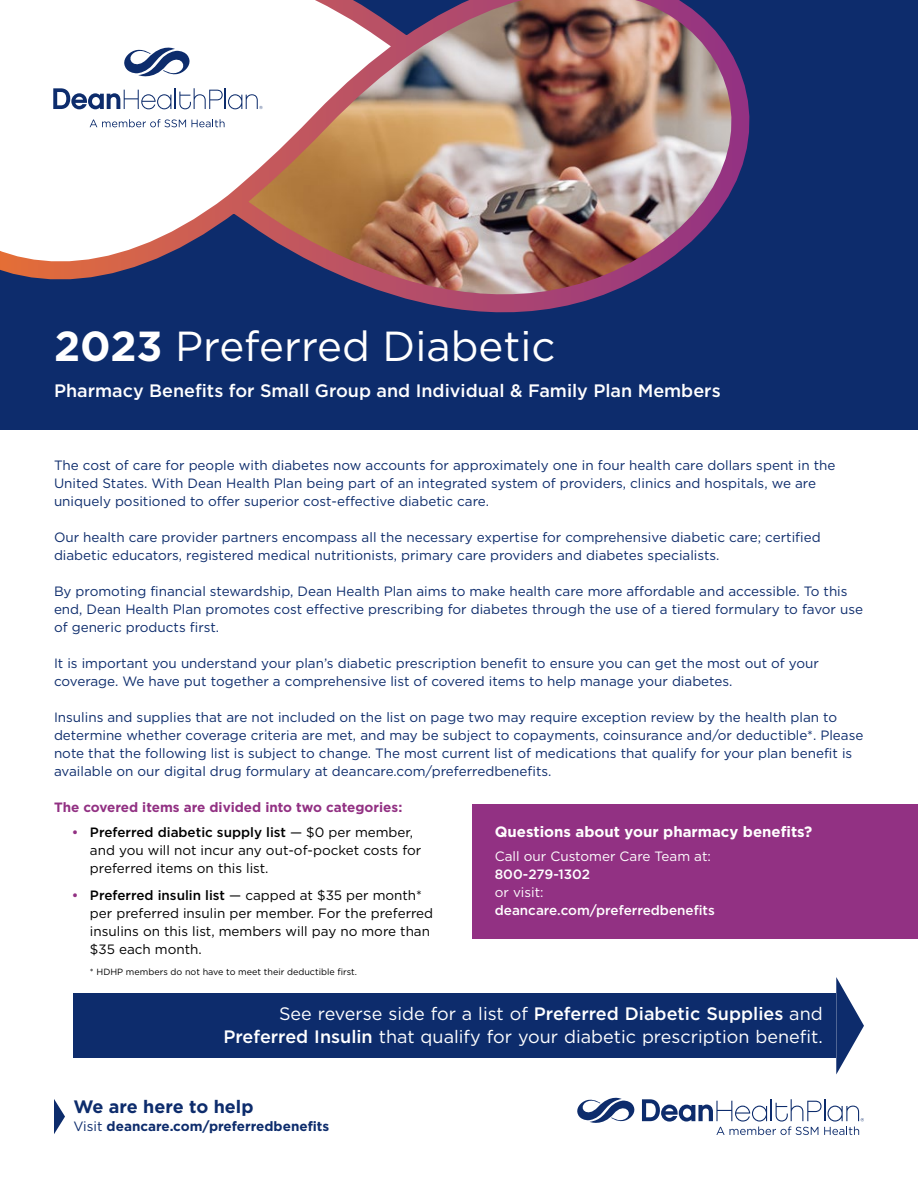
<style>
.page{position:relative;width:918px;height:1188px;background:#fff}
.page>*{position:absolute;margin:0;border:0;box-sizing:border-box;transform-origin:0 0}
.t1{font:42px "Gotham";color:#fff}
.t2{font:18px/22.5px "Gotham";color:#fff;text-align:right}
.t3{font:500 18px "Gotham";color:#fff}
.t4{font:700 18px "Gotham";color:#0d2c6c}
.t5{font:700 15px "Gotham";color:#fff}
.t6{font:13.5px/18px "Gotham";color:#0d2c6c}
.t7{font:13.5px/18px "Gotham";color:#000}
.t8{font:700 13.5px "Gotham";color:#923183}
.t9{font:500 13.5px "Gotham";color:#fff}
.t10{font:700 13.5px "Gotham";color:#0d2c6c}
.t11{font:13.5px "Gotham";color:#fff}
.t12{font:9px "Gotham";color:#000}
.s1{font-weight:700}
.s2{font-weight:500;color:#923183}
.s3{font-weight:500}
.s4{font-weight:400}
</style>
<div class="page">
<svg style="left:577px;top:1097px;width:58px;height:26px"></svg>
<svg style="left:642px;top:1099px;width:222px;height:36px"></svg>
<div style="left:0;top:0;width:918px;height:429px;background:#0d2c6c"></div>
<img style="left:0;top:0;width:750px;height:313px">
<svg style="left:53px;top:88px;width:210px;height:21px;background:#c0c8d8"></svg>
<svg style="left:123px;top:42px;width:67px;height:39px"></svg>
<svg style="left:90px;top:119px;width:135px;height:8px"></svg>
<svg style="left:54px;top:1099px;width:11px;height:35px"></svg>
<div style="left:472px;top:804px;width:446px;height:135px;background:#923183"></div>
<div style="left:73px;top:993px;width:763px;height:65px;background:#0d2c6c"></div>
<svg style="left:836px;top:977px;width:28px;height:97px"></svg>
<h1 class="t1" style="left:54px;top:320px;width:503px"><span class="s1">2023</span> Preferred Diabetic</h1>
<h2 class="t3" style="left:54px;top:379px;width:668px">Pharmacy Benefits for Small Group and Individual &amp; Family Plan Members</h2>
<p class="t6" style="left:54px;top:456px;width:783px">The cost of care for people with diabetes now accounts for approximately one in four health care dollars spent in the<br>United States. With Dean Health Plan being part of an integrated system of providers, clinics and hospitals, we are uniquely positioned to offer superior cost-effective diabetic care.</p>
<p class="t6" style="left:54px;top:528px;width:768px">Our health care provider partners encompass all the necessary expertise for comprehensive diabetic care; certified diabetic educators, registered medical nutritionists, primary care providers and diabetes specialists.</p>
<p class="t6" style="left:54px;top:582px;width:811px">By promoting financial stewardship, Dean Health Plan aims to make health care more affordable and accessible. To this end, Dean Health Plan promotes cost effective prescribing for diabetes through the use of a tiered formulary to favor use of generic products first.</p>
<p class="t6" style="left:54px;top:654px;width:767px">It is important you understand your plan’s diabetic prescription benefit to ensure you can get the most out of your coverage. We have put together a comprehensive list of covered items to help manage your diabetes.</p>
<p class="t6" style="left:54px;top:708px;width:811px">Insulins and supplies that are not included on the list on page two may require exception review by the health plan to determine whether coverage criteria are met, and may be subject to copayments, coinsurance and/or deductible*. Please note that the following list is subject to change. The most current list of medications that qualify for your plan benefit is available on our digital drug formulary at deancare.com/preferredbenefits.</p>
<p class="t8" style="left:54px;top:798px;width:350px">The covered items are divided into two categories:</p>
<p class="t7" style="left:90px;top:822px;width:333px;text-indent:-18px"><span class="s2">•</span> <span class="s3">Preferred diabetic supply list</span> — $0 per member, and you will not incur any out-of-pocket costs for preferred items on this list.</p>
<p class="t7" style="left:90px;top:885px;width:345px;text-indent:-18px"><span class="s2">•</span> <span class="s3">Preferred insulin list</span> — capped at $35 per month* per preferred insulin per member. For the preferred insulins on this list, members will pay no more than $35 each month.</p>
<p class="t12" style="left:90px;top:966px;width:268px">* HDHP members do not have to meet their deductible first.</p>
<p class="t5" style="left:495px;top:821px;width:319px">Questions about your pharmacy benefits?</p>
<p class="t11" style="left:495px;top:848px;width:218px">Call our Customer Care Team at:</p>
<p class="t9" style="left:495px;top:866px;width:97px">800-279-1302</p>
<p class="t11" style="left:495px;top:884px;width:50px">or visit:</p>
<p class="t9" style="left:495px;top:902px;width:222px">deancare.com/preferredbenefits</p>
<h2 class="t2" style="left:223px;top:1002px;width:601px">See reverse side for a list of <span class="s3">Preferred Diabetic Supplies</span> and<br><span class="s3">Preferred Insulin</span> that qualify for your diabetic prescription benefit.</h2>
<h2 class="t4" style="left:73px;top:1095px;width:182px">We are here to help</h2>
<p class="t10" style="left:73px;top:1117px;width:257px"><span class="s4">Visit</span> deancare.com/preferredbenefits</p>
</div>
